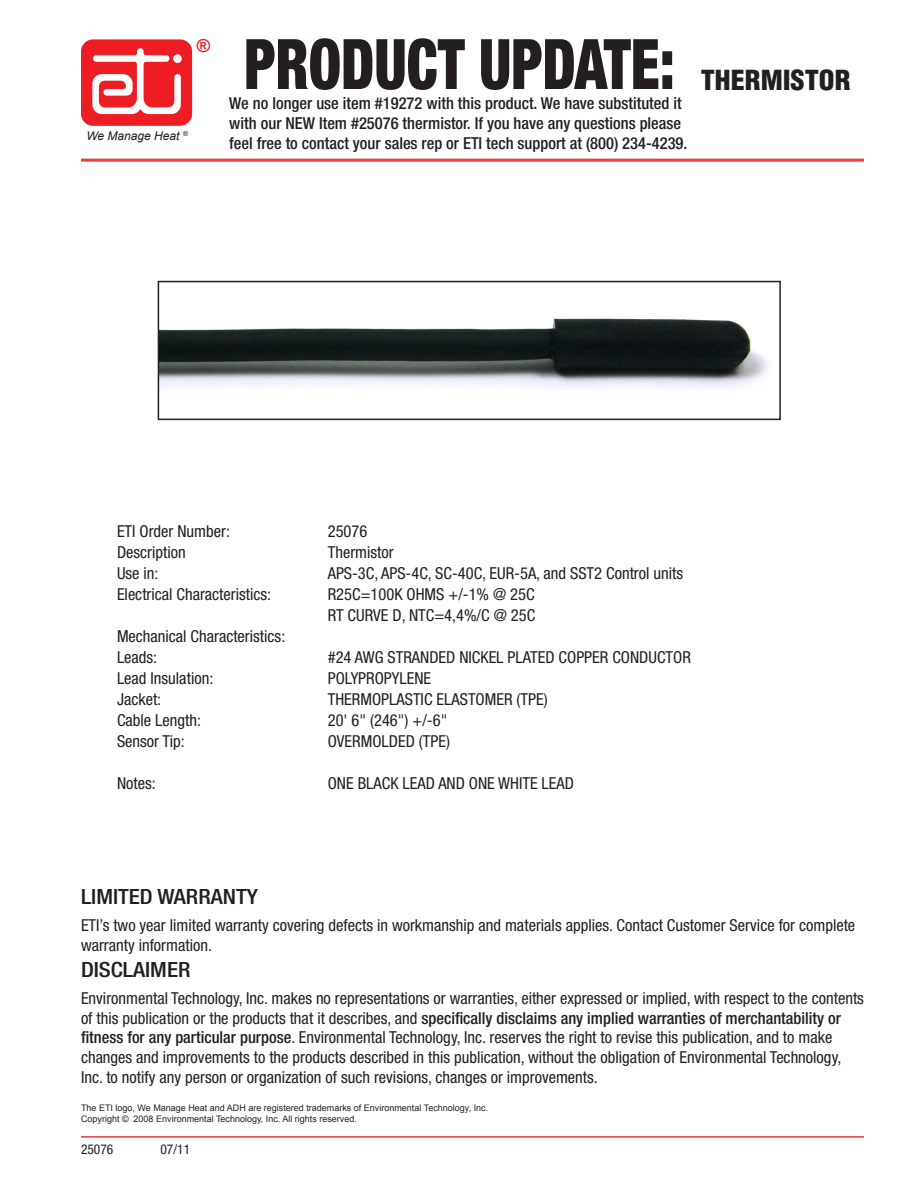
<style>
.page{position:relative;width:918px;height:1188px;background:#fff}
.page>*{position:absolute;margin:0;border:0;box-sizing:border-box;transform-origin:0 0}
.Table_Hangining_Inde{font:900 condensed 69.75px "Helvetica Neue LT Std";color:#231f20;scale:.83 1}
.Headline_Model{font:900 condensed 27px "Helvetica LT Std";color:#231f20;scale:1.05 1}
.Subhead_2{font:500 condensed 21px "Helvetica Neue LT Std";color:#231f20;scale:1.1 1}
.t1{font:700 18px "Arial";color:#ee1d23}
.Body_text{font:condensed 16.5px/19.8px "Helvetica Neue LT Std";color:#231f20}
.t2{font:500 condensed 16.5px/19.8px "Helvetica Neue LT Std";color:#231f20}
.t3{font:condensed 13.5px "Helvetica Neue LT Std";color:#231f20}
.t4{font:italic 12px "Arial";color:#231f20}
.t5{font:9px "Arial";color:#231f20}
.s1{font-weight:500}
</style>
<div class="page">
<hr style="left:81px;top:1136px;width:783px;height:2px;background:#ee3a41">
<svg style="left:81px;top:39px;width:111px;height:87px"></svg>
<hr style="left:81px;top:159px;width:783px;height:3px;background:#ee3a41">
<img style="left:161px;top:318px;width:608px;height:70px">
<div style="left:158px;top:281px;width:623px;height:139px;border:2px solid #231f20"></div>
<p class="t1" style="left:197px;top:34px;width:15px">®</p>
<p class="t4" style="left:86px;top:128px;width:103px">We Manage Heat <sup>®</sup></p>
<p class="Table_Hangining_Inde" style="left:244px;top:21px;width:520px">PRODUCT UPDATE:</p>
<p class="t2" style="left:229px;top:93px;width:460px">We no longer use item #19272 with this product. We have substituted it with our NEW Item #25076 thermistor. If you have any questions please feel free to contact your sales rep or ETI tech support at (800) 234-4239.</p>
<p class="Headline_Model" style="left:701px;top:63px;width:144px">THERMISTOR</p>
<p class="Body_text" style="left:117px;top:521px;width:115px">ETI Order Number:</p>
<p class="Body_text" style="left:117px;top:542px;width:70px">Description</p>
<p class="Body_text" style="left:117px;top:563px;width:43px">Use in:</p>
<p class="Body_text" style="left:117px;top:584px;width:156px">Electrical Characteristics:</p>
<p class="Body_text" style="left:117px;top:626px;width:170px">Mechanical Characteristics:</p>
<p class="Body_text" style="left:117px;top:647px;width:42px">Leads:</p>
<p class="Body_text" style="left:117px;top:668px;width:98px">Lead Insulation:</p>
<p class="Body_text" style="left:117px;top:689px;width:46px">Jacket:</p>
<p class="Body_text" style="left:117px;top:710px;width:85px">Cable Length:</p>
<p class="Body_text" style="left:117px;top:731px;width:69px">Sensor Tip:</p>
<p class="Body_text" style="left:117px;top:773px;width:40px">Notes:</p>
<p class="Body_text" style="left:328px;top:521px;width:41px">25076</p>
<p class="Body_text" style="left:328px;top:542px;width:67px">Thermistor</p>
<p class="Body_text" style="left:328px;top:563px;width:357px">APS-3C, APS-4C, SC-40C, EUR-5A, and SST2 Control units</p>
<p class="Body_text" style="left:328px;top:584px;width:208px">R25C=100K OHMS +/-1% @ 25C</p>
<p class="Body_text" style="left:328px;top:605px;width:209px">RT CURVE D, NTC=4,4%/C @ 25C</p>
<p class="Body_text" style="left:328px;top:647px;width:365px">#24 AWG STRANDED NICKEL PLATED COPPER CONDUCTOR</p>
<p class="Body_text" style="left:328px;top:668px;width:105px">POLYPROPYLENE</p>
<p class="Body_text" style="left:328px;top:689px;width:222px">THERMOPLASTIC ELASTOMER (TPE)</p>
<p class="Body_text" style="left:328px;top:710px;width:121px">20' 6" (246") +/-6"</p>
<p class="Body_text" style="left:328px;top:731px;width:124px">OVERMOLDED (TPE)</p>
<p class="Body_text" style="left:328px;top:773px;width:248px">ONE BLACK LEAD AND ONE WHITE LEAD</p>
<p class="Subhead_2" style="left:81px;top:885px;width:162px">LIMITED WARRANTY</p>
<p class="Body_text" style="left:81px;top:915px;width:776px">ETI’s two year limited warranty covering defects in workmanship and materials applies. Contact Customer Service for complete warranty information.</p>
<p class="Subhead_2" style="left:81px;top:957px;width:101px">DISCLAIMER</p>
<p class="Body_text" style="left:81px;top:988px;width:785px">Environmental Technology, Inc. makes no representations or warranties, either expressed or implied, with respect to the contents of this publication or the products that it describes, and <span class="s1">specifically disclaims any implied warranties of merchantability or fitness for any particular purpose</span>. Environmental Technology, Inc. reserves the right to revise this publication, and to make changes and improvements to the products described in this publication, without the obligation of Environmental Technology, Inc. to notify any person or organization of such revisions, changes or improvements.</p>
<p class="t5" style="left:81px;top:1102px;width:409px">The ETI logo, We Manage Heat and ADH are registered trademarks of Environmental Technology, Inc.</p>
<p class="t5" style="left:81px;top:1113px;width:277px">Copyright © 2008 Environmental Technology, Inc. All rights reserved.</p>
<p class="t3" style="left:81px;top:1142px;width:34px">25076</p>
<p class="t3" style="left:161px;top:1142px;width:31px">07/11</p>
</div>
